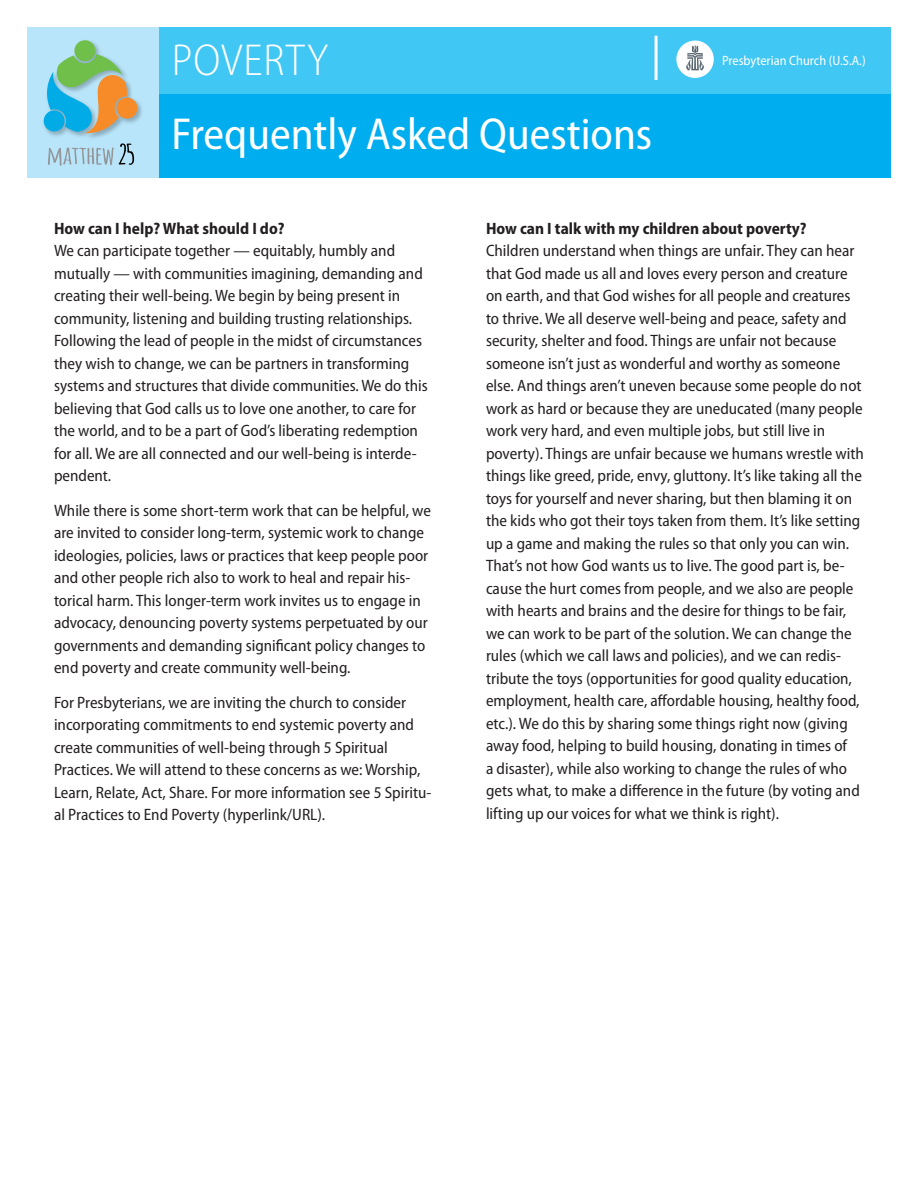
<style>
.page{position:relative;width:918px;height:1188px;background:#fff}
.page>*{position:absolute;margin:0;border:0;box-sizing:border-box;transform-origin:0 0}
.Head{font:semi-condensed 45px "Myriad Pro";color:#fff}
.t1{font:300 semi-condensed 45px "Myriad Pro";letter-spacing:.02em;color:#fff}
.t2{font:semi-condensed 16.5px/22.5px "Myriad Pro";color:#231f20}
.t3{font:semi-condensed 13.5px "Myriad Pro";color:#fff}
.s1{font-weight:700}
</style>
<div class="page">
<div style="left:27px;top:27px;width:150px;height:150px;background:#b9e5fa"></div>
<svg style="left:48px;top:143px;width:86px;height:23px"></svg>
<img style="left:48px;top:103px;width:94px;height:35px">
<svg style="left:43px;top:40px;width:96px;height:93px"></svg>
<div style="left:160px;top:80px;width:731px;height:97px;background:#00aeef"></div>
<div style="left:160px;top:27px;width:731px;height:67px;background:#40c7f4"></div>
<div style="left:676px;top:41px;width:38px;height:37px;background:#fff;border-radius:50%"></div>
<svg style="left:686px;top:46px;width:18px;height:24px"></svg>
<hr style="left:655px;top:36px;width:3px;height:44px;background:#fff">
<h1 class="t1" style="left:172px;top:34px;width:158px">POVERTY</h1>
<p class="Head" style="left:171px;top:106px;width:482px">Frequently Asked Questions</p>
<p class="t3" style="left:722px;top:52px;width:145px">Presbyterian Church (U.S.A.)</p>
<p class="t2" style="left:54px;top:217px;width:375px"><span class="s1">How can I help? What should I do?<br></span>We can participate together — equitably, humbly and mutually — with communities imagining, demanding and creating their well-being. We begin by being present in community, listening and building trusting relationships.<br>Following the lead of people in the midst of circumstances they wish to change, we can be partners in transforming systems and structures that divide communities. We do this believing that God calls us to love one another, to care for the world, and to be a part of God’s liberating redemption for all. We are all connected and our well-being is interde&shy;pendent.</p>
<p class="t2" style="left:54px;top:499px;width:379px">While there is some short-term work that can be helpful, we are invited to consider long-term, systemic work to change ideologies, policies, laws or practices that keep people poor and other people rich also to work to heal and repair his&shy;torical harm. This longer-term work invites us to engage in advocacy, denouncing poverty systems perpetuated by our governments and demanding significant policy changes to end poverty and create community well-being.</p>
<p class="t2" style="left:54px;top:691px;width:379px">For Presbyterians, we are inviting the church to consider incorporating commitments to end systemic poverty and create communities of well-being through 5 Spiritual Practices. We will attend to these concerns as we: Worship, Learn, Relate, Act, Share. For more information see 5 Spiritu&shy;al Practices to End Poverty (hyperlink/URL).</p>
<p class="t2" style="left:486px;top:217px;width:380px"><span class="s1">How can I talk with my children about poverty?<br></span>Children understand when things are unfair. They can hear that God made us all and loves every person and creature on earth, and that God wishes for all people and creatures to thrive. We all deserve well-being and peace, safety and security, shelter and food. Things are unfair not because someone isn’t just as wonderful and worthy as someone else. And things aren’t uneven because some people do not work as hard or because they are uneducated (many people work very hard, and even multiple jobs, but still live in poverty). Things are unfair because we humans wrestle with things like greed, pride, envy, gluttony. It’s like taking all the toys for yourself and never sharing, but then blaming it on the kids who got their toys taken from them. It’s like setting up a game and making the rules so that only you can win.<br>That’s not how God wants us to live. The good part is, be&shy;cause the hurt comes from people, and we also are people with hearts and brains and the desire for things to be fair, we can work to be part of the solution. We can change the rules (which we call laws and policies), and we can redis&shy;tribute the toys (opportunities for good quality education, employment, health care, affordable housing, healthy food, etc.). We do this by sharing some things right now (giving away food, helping to build housing, donating in times of<br>a disaster), while also working to change the rules of who gets what, to make a difference in the future (by voting and lifting up our voices for what we think is right).</p>
</div>
